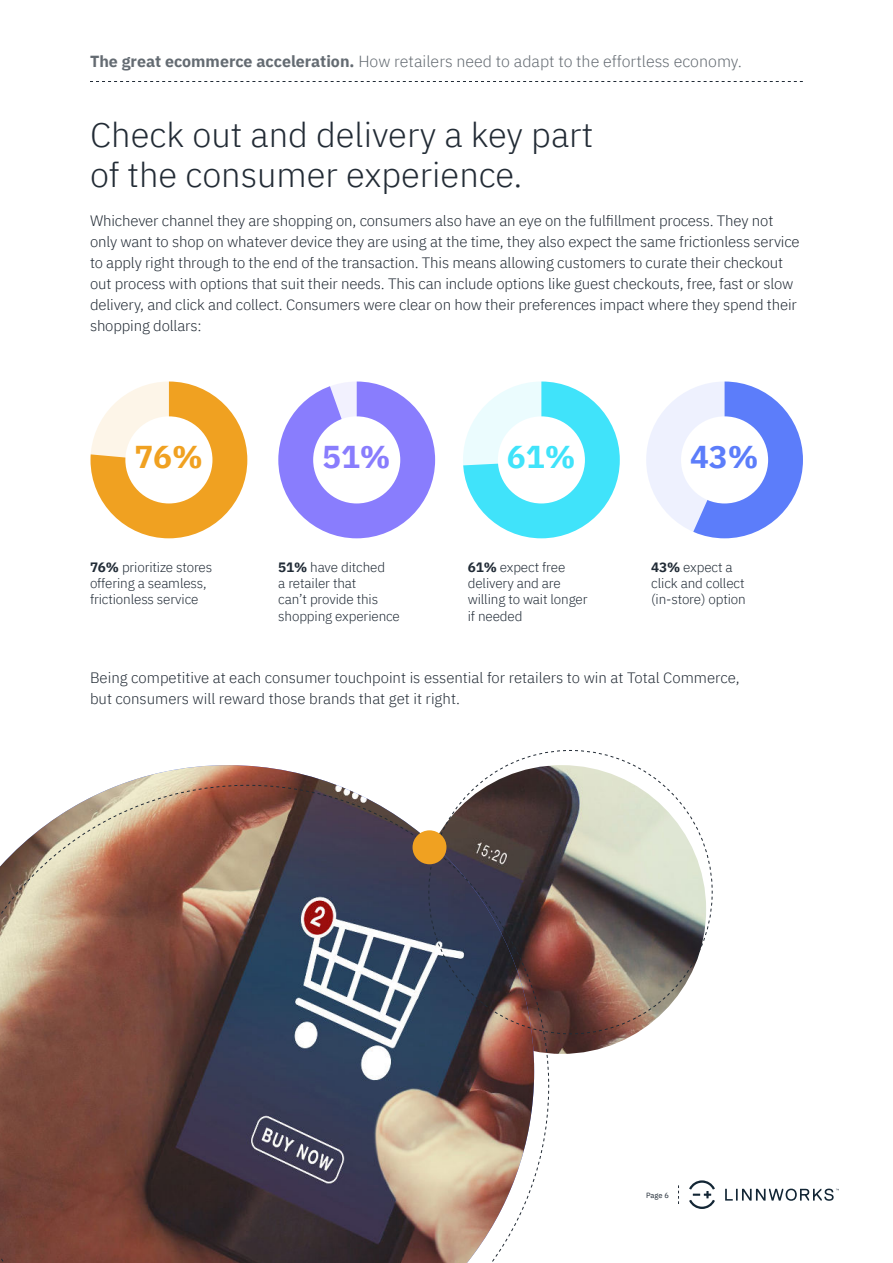
<style>
.page{position:relative;width:893px;height:1263px;background:#fff}
.page>*{position:absolute;margin:0;border:0;box-sizing:border-box;transform-origin:0 0}
.t1{font:300 34.5px/40.5px "IBM Plex Sans";color:#222b35}
.t2{font:700 31.5px "IBM Plex Sans";color:#f0a121}
.t3{font:700 31.5px "IBM Plex Sans";color:#897dfd}
.t4{font:700 31.5px "IBM Plex Sans";color:#40e3fa}
.t5{font:700 31.5px "IBM Plex Sans";color:#5c7dfa}
.t6{font:300 16.05px "IBM Plex Sans";color:#646b72}
.t7{font:300 15px/21px "IBM Plex Sans";letter-spacing:-.01em;color:#222b35}
.t8{font:300 13.5px/16.2px "IBM Plex Sans";letter-spacing:-.01em;color:#212b36}
.t9{font:7.5px "IBM Plex Sans";color:#212b36}
.s1{font-weight:700}
</style>
<div class="page">
<svg style="left:678px;top:1185px;width:1px;height:19px"></svg>
<svg style="left:725px;top:1188px;width:114px;height:13px"></svg>
<svg style="left:689px;top:1180px;width:26px;height:29px"></svg>
<svg style="left:90px;top:81px;width:713px;height:1px"></svg>
<svg style="left:90px;top:381px;width:157px;height:157px"></svg>
<svg style="left:278px;top:381px;width:157px;height:157px"></svg>
<svg style="left:463px;top:381px;width:157px;height:157px"></svg>
<svg style="left:646px;top:381px;width:157px;height:157px"></svg>
<img style="left:122px;top:765px;width:212px;height:19px">
<svg style="left:0;top:784px;width:549px;height:479px;background:#796462"></svg>
<svg style="left:428px;top:750px;width:285px;height:284px"></svg>
<div style="left:413px;top:830px;width:33px;height:34px;background:#f0a121;border-radius:50%"></div>
<p class="t6" style="left:90px;top:54px;width:653px"><span class="s1">The great ecommerce acceleration.</span> How retailers need to adapt to the effortless economy.</p>
<h1 class="t1" style="left:90px;top:117px;width:505px">Check out and delivery a key part of the consumer experience.</h1>
<p class="t7" style="left:90px;top:209px;width:711px">Whichever channel they are shopping on, consumers also have an eye on the fulfillment process. They not only want to shop on whatever device they are using at the time, they also expect the same frictionless service to apply right through to the end of the transaction. This means allowing customers to curate their checkout out process with options that suit their needs. This can include options like guest checkouts, free, fast or slow delivery, and click and collect. Consumers were clear on how their preferences impact where they spend their shopping dollars:</p>
<h2 class="t2" style="left:134px;top:444px;width:70px">76%</h2>
<h2 class="t3" style="left:322px;top:444px;width:70px">51%</h2>
<h2 class="t4" style="left:507px;top:444px;width:70px">61%</h2>
<h2 class="t5" style="left:690px;top:444px;width:70px">43%</h2>
<p class="t8" style="left:90px;top:560px;width:124px"><span class="s1">76%</span> prioritize stores offering a seamless, frictionless service</p>
<p class="t8" style="left:278px;top:560px;width:123px"><span class="s1">51%</span> have ditched<br>a retailer that<br>can’t provide this shopping experience</p>
<p class="t8" style="left:468px;top:560px;width:121px"><span class="s1">61%</span> expect free delivery and are willing to wait longer if needed</p>
<p class="t8" style="left:651px;top:560px;width:96px"><span class="s1">43%</span> expect a click and collect (in-store) option</p>
<p class="t7" style="left:90px;top:668px;width:651px">Being competitive at each consumer touchpoint is essential for retailers to win at Total Commerce, but consumers will reward those brands that get it right.</p>
<p class="t9" style="left:646px;top:1192px;width:24px">Page 6</p>
</div>
